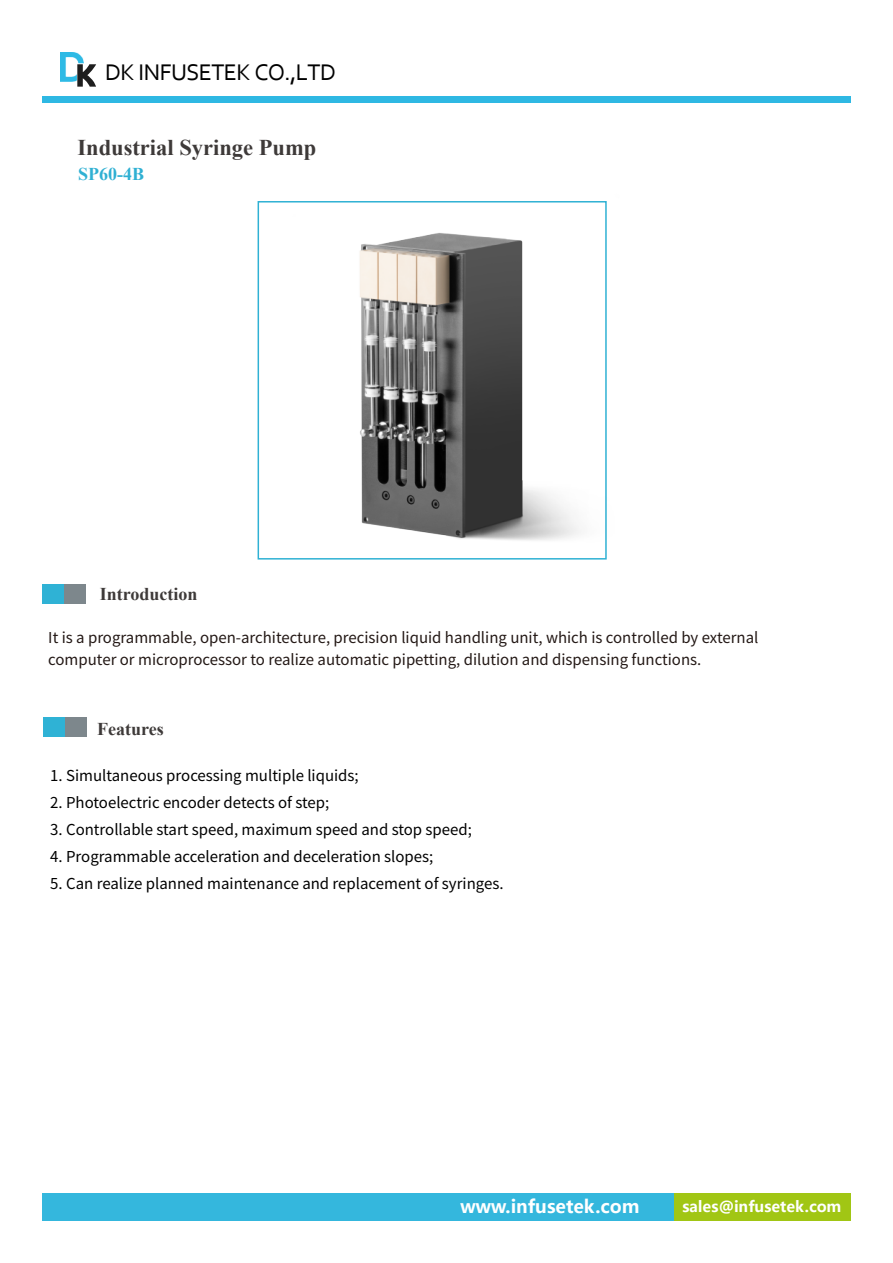
<style>
.page{position:relative;width:893px;height:1263px;background:#fff}
.page>*{position:absolute;margin:0;border:0;box-sizing:border-box;transform-origin:0 0}
.t1{font:23.7px "Corbel";letter-spacing:-.025em;color:#000}
.t2{font:700 22.5px "Times New Roman";color:#3e3a39}
.t3{font:700 18px "Times New Roman";color:#3e3a39}
.t4{font:700 18px "Microsoft Ya Hei";color:#fff}
.t5{font:700 18px "Times New Roman";color:#2fb0d3}
.t6{font:15px "Source Han Sans CN";color:#000}
.t7{font:15px/22.5px "Source Han Sans CN";color:#231815}
.t8{font:700 15px "Microsoft Ya Hei";color:#fff}
</style>
<div class="page">
<div style="left:671px;top:1193px;width:179px;height:28px;background:#a1c614"></div>
<div style="left:43px;top:1193px;width:631px;height:28px;background:#34b7dd"></div>
<img style="left:257px;top:201px;width:350px;height:359px">
<img style="left:44px;top:717px;width:42px;height:19px">
<img style="left:43px;top:584px;width:42px;height:19px">
<img style="left:61px;top:52px;width:22px;height:29px">
<svg style="left:77px;top:64px;width:19px;height:23px"></svg>
<div style="left:42px;top:97px;width:808px;height:6px;background:#2eb8e3"></div>
<h1 class="t1" style="left:105px;top:58px;width:232px">DK INFUSETEK CO.,LTD</h1>
<h2 class="t2" style="left:77px;top:132px;width:240px">Industrial Syringe Pump</h2>
<p class="t5" style="left:78px;top:162px;width:68px">SP60-4B</p>
<p class="t3" style="left:100px;top:582px;width:99px">Introduction</p>
<p class="t7" style="left:48px;top:626px;width:712px">It is a programmable, open-architecture, precision liquid handling unit, which is controlled by external computer or microprocessor to realize automatic pipetting, dilution and dispensing functions.</p>
<p class="t3" style="left:97px;top:716px;width:68px">Features</p>
<p class="t6" style="left:50px;top:767px;width:310px">1. Simultaneous processing multiple liquids;</p>
<p class="t6" style="left:50px;top:794px;width:281px">2. Photoelectric encoder detects of step;</p>
<p class="t6" style="left:50px;top:821px;width:423px">3. Controllable start speed, maximum speed and stop speed;</p>
<p class="t6" style="left:50px;top:848px;width:385px">4. Programmable acceleration and deceleration slopes;</p>
<p class="t6" style="left:50px;top:875px;width:455px">5. Can realize planned maintenance and replacement of syringes.</p>
<p class="t4" style="left:460px;top:1194px;width:180px">www.infusetek.com</p>
<p class="t8" style="left:682px;top:1196px;width:161px">sales@infusetek.com</p>
</div>
